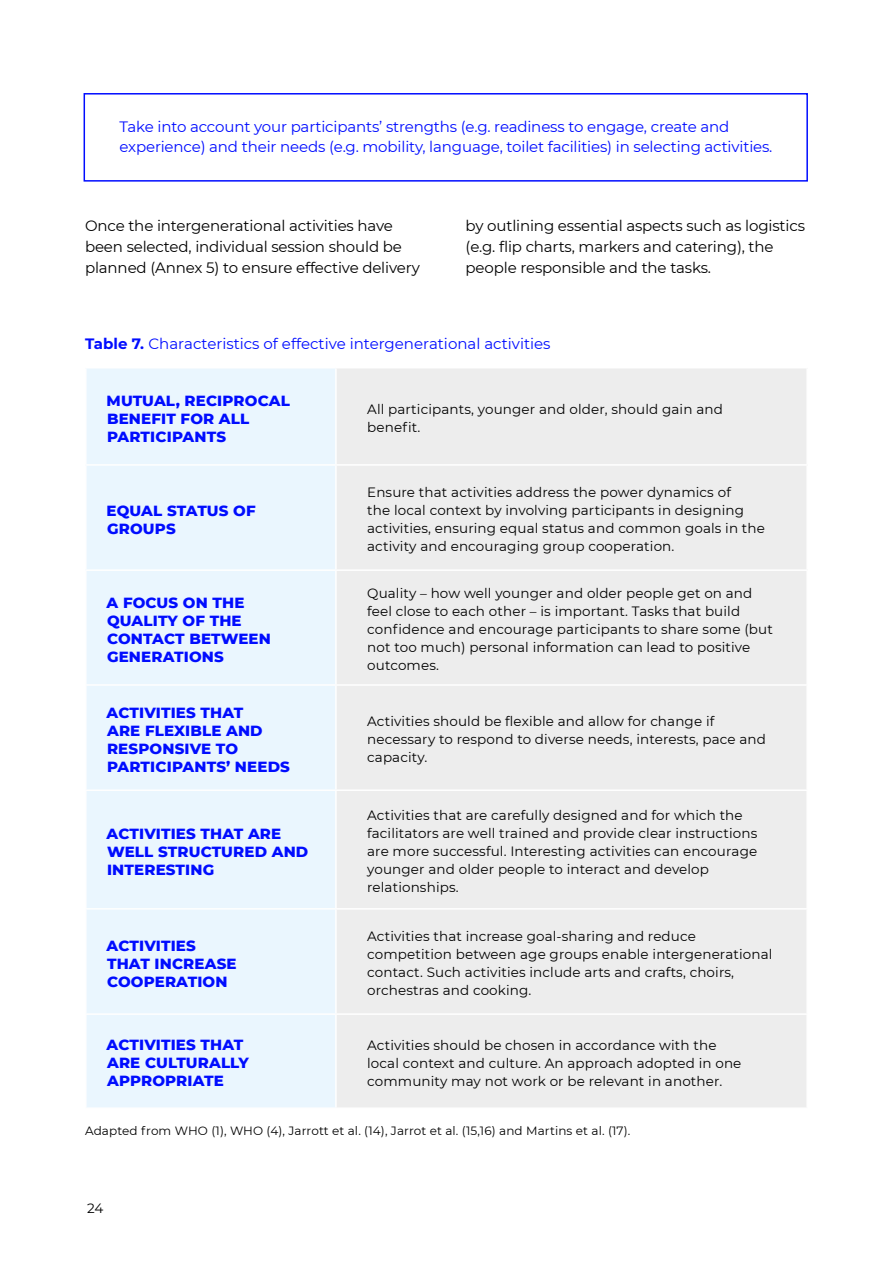
<style>
.page{position:relative;width:893px;height:1263px;background:#fff}
.page>*{position:absolute;margin:0;border:0;box-sizing:border-box;transform-origin:0 0}
.t1{font:800 15px/18px "Montserrat";letter-spacing:.01em;color:#000cff}
.t2{font:15px/21px "Montserrat";letter-spacing:-.01em;color:#000}
.t3{font:15px/19.5px "Montserrat";letter-spacing:-.01em;color:#000cff}
.t4{font:13.5px/18px "Montserrat";letter-spacing:.01em;color:#000}
.t5{font:12px "Montserrat";letter-spacing:.01em;color:#000}
.s1{font-weight:700}
</style>
<div class="page">
<div style="left:86px;top:368px;width:250px;height:97px;background:#eaf6fe"></div>
<div style="left:336px;top:368px;width:471px;height:97px;background:#ededed"></div>
<div style="left:86px;top:465px;width:250px;height:105px;background:#eaf6fe"></div>
<div style="left:336px;top:465px;width:471px;height:105px;background:#ededed"></div>
<div style="left:87px;top:571px;width:248px;height:536px;background:#eaf6fe"></div>
<div style="left:337px;top:571px;width:469px;height:536px;background:#ededed"></div>
<hr style="left:335px;top:368px;width:2px;height:96px;background:#fff">
<hr style="left:85px;top:368px;width:2px;height:96px;background:#fff">
<hr style="left:806px;top:368px;width:2px;height:96px;background:#fff">
<hr style="left:85px;top:464px;width:251px;height:2px;background:#fff">
<hr style="left:85px;top:466px;width:2px;height:103px;background:#fff">
<hr style="left:336px;top:464px;width:472px;height:2px;background:#fff">
<hr style="left:335px;top:466px;width:2px;height:103px;background:#fff">
<hr style="left:806px;top:466px;width:2px;height:103px;background:#fff">
<hr style="left:85px;top:569px;width:251px;height:2px;background:#fff">
<hr style="left:336px;top:569px;width:472px;height:2px;background:#fff">
<hr style="left:85px;top:684px;width:251px;height:2px;background:#fff">
<hr style="left:336px;top:684px;width:472px;height:2px;background:#fff">
<hr style="left:85px;top:789px;width:251px;height:2px;background:#fff">
<hr style="left:336px;top:789px;width:472px;height:2px;background:#fff">
<hr style="left:85px;top:908px;width:251px;height:1px;background:#fff">
<hr style="left:336px;top:908px;width:472px;height:1px;background:#fff">
<hr style="left:85px;top:1013px;width:251px;height:2px;background:#fff">
<hr style="left:336px;top:1013px;width:472px;height:2px;background:#fff">
<div style="left:84px;top:93px;width:724px;height:89px;border:2px solid #000cff"></div>
<p class="t3" style="left:120px;top:117px;width:654px">Take into account your participants’ strengths (e.g. readiness to engage, create and experience) and their needs (e.g. mobility, language, toilet facilities) in selecting activities.</p>
<p class="t2" style="left:85px;top:214px;width:336px">Once the intergenerational activities have been selected, individual session should be planned (Annex 5) to ensure effective delivery</p>
<p class="t2" style="left:466px;top:214px;width:341px">by outlining essential aspects such as logistics (e.g. flip charts, markers and catering), the people responsible and the tasks.</p>
<p class="t3" style="left:85px;top:334px;width:467px"><span class="s1">Table 7.</span> Characteristics of effective intergenerational activities</p>
<p class="t1" style="left:107px;top:390px;width:185px">MUTUAL, RECIPROCAL<br>BENEFIT FOR ALL<br>PARTICIPANTS</p>
<p class="t4" style="left:367px;top:400px;width:357px">All participants, younger and older, should gain and benefit.</p>
<p class="t1" style="left:107px;top:501px;width:151px">EQUAL STATUS OF<br>GROUPS</p>
<p class="t4" style="left:367px;top:483px;width:399px">Ensure that activities address the power dynamics of<br>the local context by involving participants in designing activities, ensuring equal status and common goals in the activity and encouraging group cooperation.</p>
<p class="t1" style="left:107px;top:593px;width:166px">A FOCUS ON THE<br>QUALITY OF THE<br>CONTACT BETWEEN<br>GENERATIONS</p>
<p class="t4" style="left:367px;top:584px;width:407px">Quality – how well younger and older people get on and feel close to each other – is important. Tasks that build confidence and encourage participants to share some (but not too much) personal information can lead to positive outcomes.</p>
<p class="t1" style="left:107px;top:703px;width:185px">ACTIVITIES THAT<br>ARE FLEXIBLE AND<br>RESPONSIVE TO<br>PARTICIPANTS’ NEEDS</p>
<p class="t4" style="left:367px;top:712px;width:400px">Activities should be flexible and allow for change if necessary to respond to diverse needs, interests, pace and capacity.</p>
<p class="t1" style="left:107px;top:824px;width:203px">ACTIVITIES THAT ARE<br>WELL STRUCTURED AND<br>INTERESTING</p>
<p class="t4" style="left:367px;top:806px;width:392px">Activities that are carefully designed and for which the facilitators are well trained and provide clear instructions are more successful. Interesting activities can encourage younger and older people to interact and develop relationships.</p>
<p class="t1" style="left:107px;top:935px;width:132px">ACTIVITIES<br>THAT INCREASE<br>COOPERATION</p>
<p class="t4" style="left:367px;top:927px;width:407px">Activities that increase goal-sharing and reduce competition between age groups enable intergenerational contact. Such activities include arts and crafts, choirs, orchestras and cooking.</p>
<p class="t1" style="left:107px;top:1035px;width:144px">ACTIVITIES THAT<br>ARE CULTURALLY<br>APPROPRIATE</p>
<p class="t4" style="left:367px;top:1035px;width:376px">Activities should be chosen in accordance with the local context and culture. An approach adopted in one community may not work or be relevant in another.</p>
<p class="t5" style="left:85px;top:1123px;width:547px">Adapted from WHO (1), WHO (4), Jarrott et al. (14), Jarrot et al. (15,16) and Martins et al. (17).</p>
<p class="t4" style="left:87px;top:1199px;width:18px">24</p>
</div>
